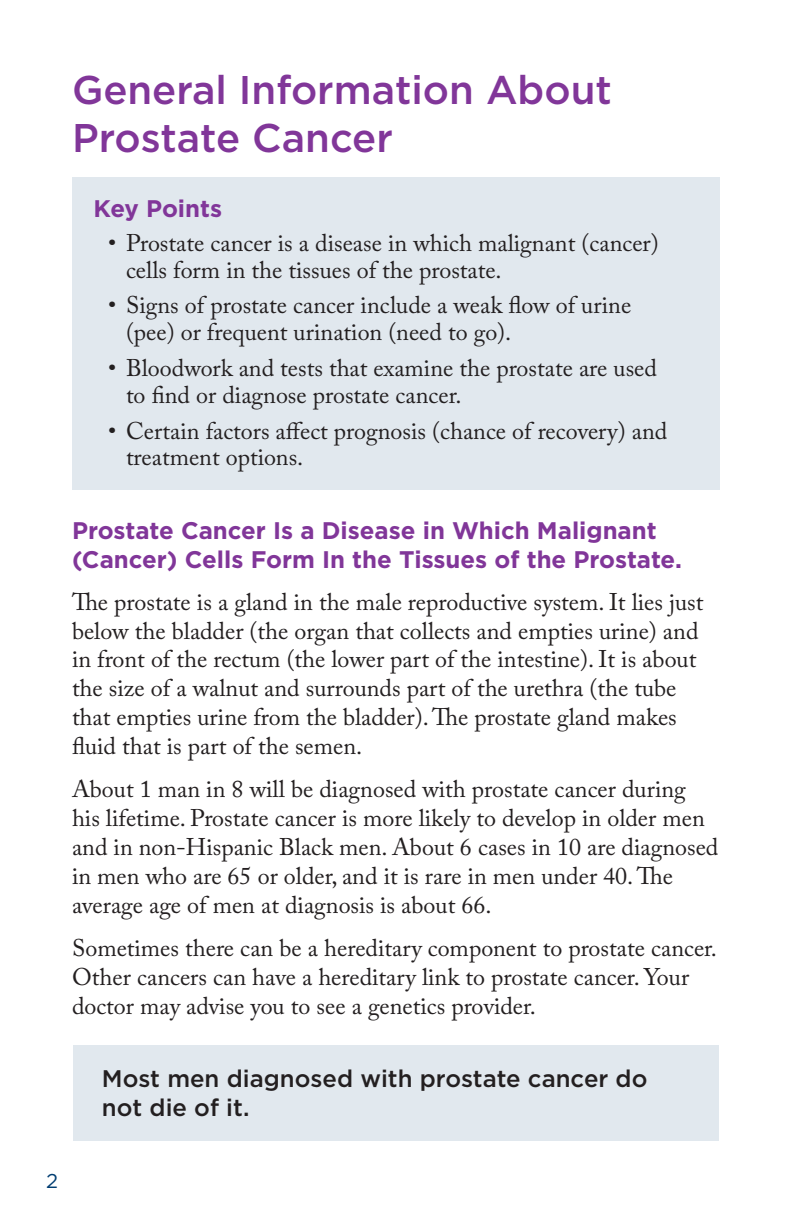
<style>
.page{position:relative;width:792px;height:1224px;background:#fff}
.page>*{position:absolute;margin:0;border:0;box-sizing:border-box;transform-origin:0 0}
.Header_1__Purple{font:500 40px/48px "Gotham";color:#813699}
.Body_Copy{font:24px/28.8px "Adobe Caslon Pro";color:#231f20}
.Header_2__Purple{font:700 24px/28.8px "Gotham";color:#813699}
.Body_Copy-2{font:500 24px/28.8px "Gotham";color:#231f20}
.t1{font:20px "Gotham";color:#003d71}
</style>
<div class="page">
<div style="left:72px;top:177px;width:648px;height:313px;background:#e1e8ee"></div>
<div style="left:73px;top:1045px;width:646px;height:96px;background:#e1e8ee"></div>
<p class="Header_1__Purple" style="left:72px;top:65px;width:541px">General Information About<br>Prostate Cancer</p>
<p class="Header_2__Purple" style="left:94px;top:194px;width:130px">Key Points</p>
<p class="Body_Copy" style="left:126px;top:229px;width:534px;line-height:26.8px;text-indent:-18px">• Prostate cancer is a disease in which malignant (cancer) cells form in the tissues of the prostate.</p>
<p class="Body_Copy" style="left:126px;top:292px;width:507px;line-height:26.8px;text-indent:-18px">• Signs of prostate cancer include a weak flow of urine (pee) or frequent urination (need to go).</p>
<p class="Body_Copy" style="left:126px;top:354px;width:532px;line-height:26.8px;text-indent:-18px">• Bloodwork and tests that examine the prostate are used to find or diagnose prostate cancer.</p>
<p class="Body_Copy" style="left:126px;top:417px;width:543px;line-height:26.8px;text-indent:-18px">• Certain factors affect prognosis (chance of recovery) and treatment options.</p>
<p class="Header_2__Purple" style="left:72px;top:516px;width:611px">Prostate Cancer Is a Disease in Which Malignant (Cancer) Cells Form In the Tissues of the Prostate.</p>
<p class="Body_Copy" style="left:72px;top:587px;width:633px">The prostate is a gland in the male reproductive system. It lies just below the bladder (the organ that collects and empties urine) and in front of the rectum (the lower part of the intestine). It is about the size of a walnut and surrounds part of the urethra (the tube that empties urine from the bladder). The prostate gland makes fluid that is part of the semen.</p>
<p class="Body_Copy" style="left:72px;top:775px;width:648px">About 1 man in 8 will be diagnosed with prostate cancer during his lifetime. Prostate cancer is more likely to develop in older men and in non-Hispanic Black men. About 6 cases in 10 are diagnosed in men who are 65 or older, and it is rare in men under 40. The average age of men at diagnosis is about 66.</p>
<p class="Body_Copy" style="left:72px;top:933px;width:647px">Sometimes there can be a hereditary component to prostate cancer.<br>Other cancers can have a hereditary link to prostate cancer. Your doctor may advise you to see a genetics provider.</p>
<p class="Body_Copy-2" style="left:102px;top:1064px;width:547px">Most men diagnosed with prostate cancer do not die of it.</p>
<p class="t1" style="left:46px;top:1168px;width:13px">2</p>
</div>
